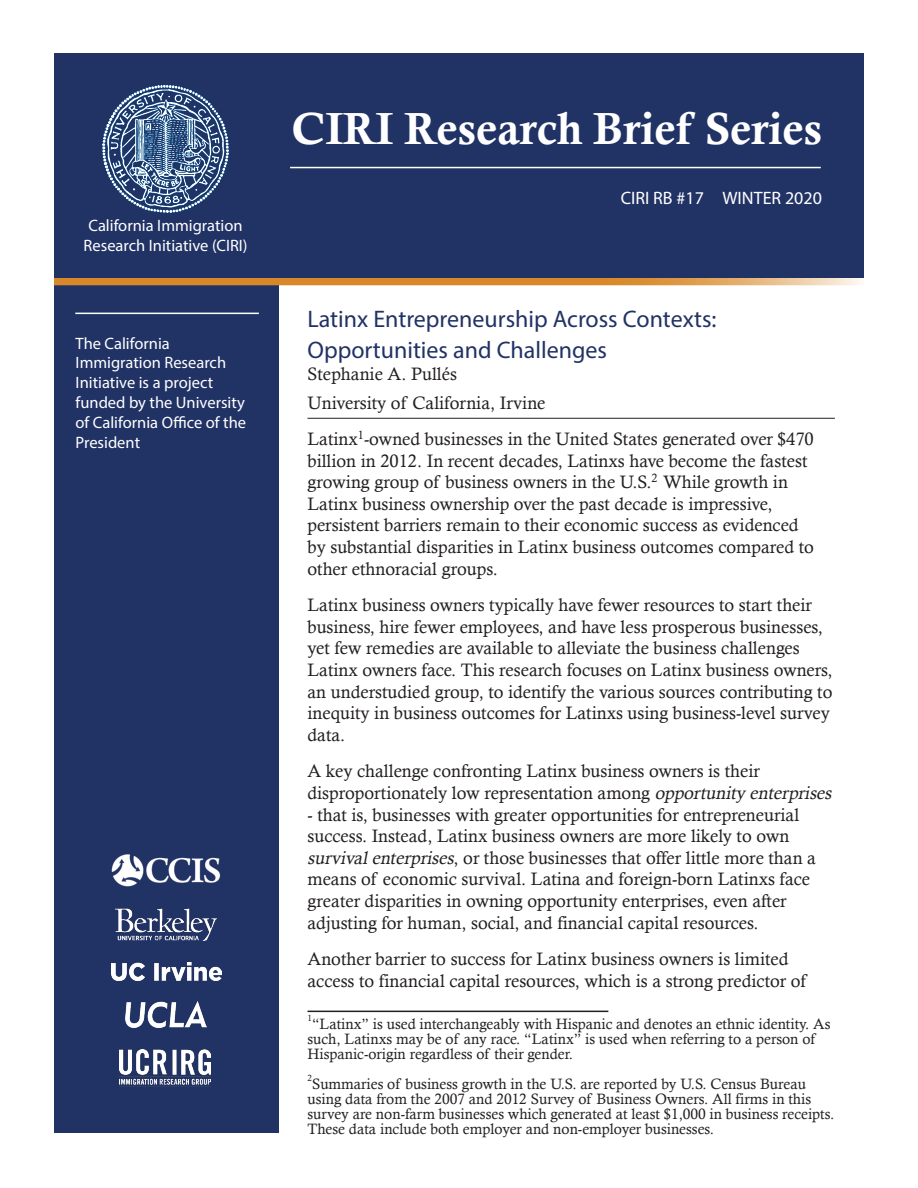
<style>
.page{position:relative;width:918px;height:1188px;background:#fff}
.page>*{position:absolute;margin:0;border:0;box-sizing:border-box;transform-origin:0 0}
.t1{font:45px "Calis MT Bol";color:#fff}
.t2{font:24px "Myriad Pro";color:#213265}
.Paragraph_Text{font:18px/21.6px "Calisto";color:#231f20}
.t3{font:18px "Myriad Pro";color:#fff}
.t4{font:16.5px/19.8px "Myriad Pro";color:#fff}
.Paragraph_Text-2{font:15px/15px "Calisto";color:#231f20}
.Paragraph_Text-3{font:9px "Calisto";color:#231f20}
.s1{font-style:italic}
</style>
<div class="page">
<div style="left:54px;top:279px;width:224px;height:853px;background:#213265"></div>
<hr style="left:75px;top:313px;width:184px;height:1px;background:#fff">
<hr style="left:308px;top:418px;width:527px;height:1px;background:#231f20">
<svg style="left:54px;top:278px;width:807px;height:7px;background:#dc9540"></svg>
<img style="left:111px;top:854px;width:110px;height:33px">
<img style="left:111px;top:962px;width:110px;height:18px">
<img style="left:116px;top:909px;width:100px;height:31px">
<img style="left:119px;top:1049px;width:92px;height:38px">
<img style="left:126px;top:1001px;width:80px;height:27px">
<div style="left:54px;top:54px;width:810px;height:224px;background:#213265"></div>
<hr style="left:290px;top:167px;width:531px;height:1px;background:#fff">
<img style="left:102px;top:86px;width:127px;height:127px">
<hr style="left:308px;top:1011px;width:300px;height:1px;background:#231f20">
<p class="t4" style="left:84px;top:215px;width:165px">California Immigration<br>Research Initiative (CIRI)</p>
<p class="t4" style="left:76px;top:333px;width:172px">The California<br>Immigration Research<br>Initiative is a project funded by the University of California Office of the<br>President</p>
<p class="t1" style="left:292px;top:102px;width:532px">CIRI Research Brief Series</p>
<p class="t3" style="left:621px;top:187px;width:203px">CIRI RB #17 WINTER 2020</p>
<p class="t2" style="left:308px;top:304px;width:411px">Latinx Entrepreneurship Across Contexts:</p>
<p class="t2" style="left:308px;top:335px;width:301px">Opportunities and Challenges</p>
<p class="Paragraph_Text" style="left:308px;top:363px;width:151px">Stephanie A. Pullés</p>
<p class="Paragraph_Text" style="left:308px;top:392px;width:240px">University of California, Irvine</p>
<p class="Paragraph_Text" style="left:308px;top:428px;width:508px">Latinx<sup>1</sup>-owned businesses in the United States generated over $470 billion in 2012. In recent decades, Latinxs have become the fastest growing group of business owners in the U.S.<sup>2</sup> While growth in Latinx business ownership over the past decade is impressive, persistent barriers remain to their economic success as evidenced by substantial disparities in Latinx business outcomes compared to other ethnoracial groups.</p>
<p class="Paragraph_Text" style="left:308px;top:594px;width:527px">Latinx business owners typically have fewer resources to start their business, hire fewer employees, and have less prosperous businesses, yet few remedies are available to alleviate the business challenges Latinx owners face. This research focuses on Latinx business owners, an understudied group, to identify the various sources contributing to inequity in business outcomes for Latinxs using business-level survey data.</p>
<p class="Paragraph_Text" style="left:308px;top:760px;width:529px">A key challenge confronting Latinx business owners is their disproportionately low representation among <span class="s1">opportunity enterprises</span></p>
<p class="Paragraph_Text" style="left:308px;top:804px;width:510px">- that is, businesses with greater opportunities for entrepreneurial success. Instead, Latinx business owners are more likely to own <span class="s1">survivalenterprises</span>, or those businesses that offer little more than a means of economic survival. Latina and foreign-born Latinxs face greater disparities in owning opportunity enterprises, even after adjusting for human, social, and financial capital resources.</p>
<p class="Paragraph_Text" style="left:308px;top:948px;width:500px">Another barrier to success for Latinx business owners is limited access to financial capital resources, which is a strong predictor of</p>
<p class="Paragraph_Text-3" style="left:308px;top:1013px;width:6px">1</p>
<p class="Paragraph_Text-2" style="left:308px;top:1016px;width:524px;text-indent:5px">“Latinx” is used interchangeably with Hispanic and denotes an ethnic identity. As such, Latinxs may be of any race. “Latinx” is used when referring to a person of<br>Hispanic-origin regardless of their gender.</p>
<p class="Paragraph_Text-3" style="left:308px;top:1073px;width:6px">2</p>
<p class="Paragraph_Text-2" style="left:308px;top:1076px;width:528px;text-indent:5px">Summaries of business growth in the U.S. are reported by U.S. Census Bureau using data from the 2007 and 2012 Survey of Business Owners. All firms in this survey are non-farm businesses which generated at least $1,000 in business receipts.<br>These data include both employer and non-employer businesses.</p>
</div>
